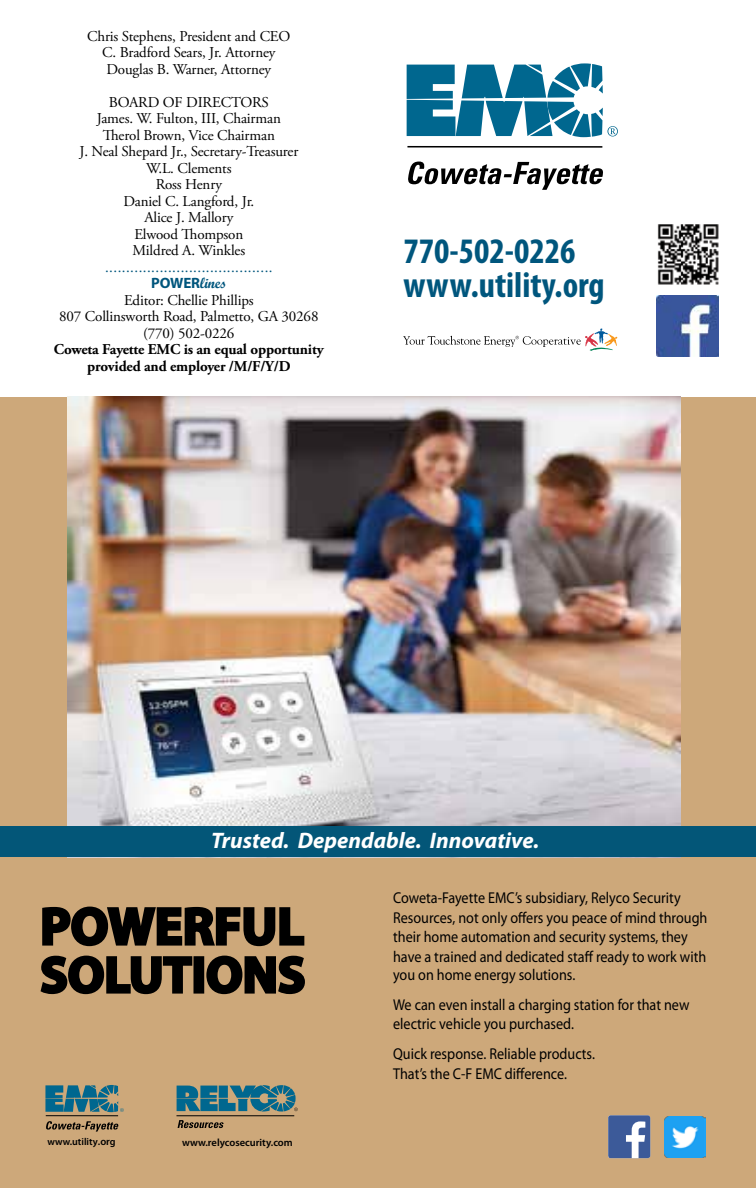
<style>
.page{position:relative;width:756px;height:1188px;background:#fff}
.page>*{position:absolute;margin:0;border:0;box-sizing:border-box;transform-origin:0 0}
.t1{font:700 52.5px "Myriad Pro";color:#000}
.t2{font:700 51px "Myriad Pro";color:#000}
.t3{font:700 condensed 36px/34.5px "Myriad Pro";color:#00567d}
.t4{font:italic 700 22.5px "Myriad Pro";color:#fff}
.t5{font:15.75px/19.5px "Myriad Pro";color:#000;scale:.9 1}
.t6{font:15px/16.5px "Adobe Garamond Pro";letter-spacing:-.01em;color:#000;text-align:center}
.t7{font:700 15px/16.5px "Adobe Garamond Pro";letter-spacing:-.01em;color:#000;text-align:center}
.t8{font:15px "Adobe Garamond Pro";color:#00567d}
.t9{font:700 15px "Myriad Pro";letter-spacing:-.01em;color:#00567d}
.t10{font:600 10.5px "Myriad Pro";color:#000}
.t11{font:600 10.05px "Myriad Pro";color:#000}
.s1{font-family:"Script MT Bold";font-weight:400}
.s2{font-size:10.5px}
</style>
<div class="page">
<svg style="left:408px;top:162px;width:195px;height:28px"></svg>
<hr style="left:407px;top:146px;width:195px;height:2px;background:#000">
<svg style="left:407px;top:63px;width:211px;height:74px"></svg>
<img style="left:657px;top:224px;width:62px;height:61px">
<img style="left:657px;top:295px;width:62px;height:61px">
<svg style="left:403px;top:328px;width:214px;height:23px"></svg>
<div style="left:0;top:397px;width:756px;height:791px;background:#cda87a"></div>
<img style="left:67px;top:397px;width:614px;height:429px">
<div style="left:0;top:826px;width:756px;height:31px;background:#035678"></div>
<svg style="left:42px;top:906px;width:263px;height:41px"></svg>
<svg style="left:40px;top:955px;width:153px;height:40px"></svg>
<div style="left:193px;top:956px;width:11px;height:38px;border:3px solid #000"></div>
<svg style="left:206px;top:955px;width:99px;height:40px"></svg>
<svg style="left:46px;top:1121px;width:73px;height:11px"></svg>
<hr style="left:46px;top:1115px;width:72px;height:1px;background:#000">
<svg style="left:45px;top:1085px;width:79px;height:27px"></svg>
<svg style="left:178px;top:1120px;width:46px;height:8px"></svg>
<hr style="left:176px;top:1115px;width:118px;height:1px;background:#000">
<svg style="left:177px;top:1085px;width:121px;height:27px"></svg>
<img style="left:665px;top:1116px;width:40px;height:41px">
<svg style="left:608px;top:1115px;width:42px;height:43px;background:#657cad"></svg>
<p class="t6" style="left:87px;top:28px;width:205px">Chris Stephens, President and CEO<br>C. Bradford Sears, Jr. Attorney<br>Douglas B. Warner, Attorney</p>
<p class="t6" style="left:79px;top:94px;width:220px">BOARD OF DIRECTORS<br>James. W. Fulton, III, Chairman<br>Therol Brown, Vice Chairman<br>J. Neal Shepard Jr., Secretary-Treasurer<br>W.L. Clements<br>Ross Henry<br>Daniel C. Langford, Jr.<br>Alice J. Mallory<br>Elwood Thompson<br>Mildred A. Winkles</p>
<p class="t8" style="left:105px;top:258px;width:169px">........................................</p>
<p class="t9" style="left:151px;top:273px;width:77px">POWER<span class="s1">lines</span></p>
<p class="t6" style="left:59px;top:292px;width:261px">Editor: Chellie Phillips<br>807 Collinsworth Road, Palmetto, GA 30268 (770) 502-0226</p>
<p class="t7" style="left:54px;top:341px;width:271px">Coweta Fayette EMC is an equal opportunity provided and employer /M/F/Y/D</p>
<h3 class="t3" style="left:403px;top:233px;width:203px">770-502-0226 www.utility.org</h3>
<h3 class="t4" style="left:211px;top:826px;width:330px">Trusted. Dependable. Innovative.</h3>
<h1 class="t1" style="left:40px;top:892px;width:265px">POWERFUL</h1>
<h2 class="t2" style="left:40px;top:942px;width:267px">SOLUTIONS</h2>
<p class="t11" style="left:47px;top:1135px;width:70px">www.utility<span class="s2">.or</span>g</p>
<p class="t10" style="left:182px;top:1136px;width:112px">www.relycosecurity.com</p>
<p class="t5" style="left:393px;top:888px;width:351px">Coweta-Fayette EMC’s subsidiary, Relyco Security Resources, not only offers you peace of mind through their home automation and security systems, they have a trained and dedicated staff ready to work with</p>
<p class="t5" style="left:393px;top:959px;width:331px;line-height:30px">you on home energy solutions.<br>We can even install a charging station for that new</p>
<p class="t5" style="left:393px;top:1008px;width:226px;line-height:30px">electric vehicle you purchased.<br>Quick response. Reliable products.</p>
<p class="t5" style="left:393px;top:1063px;width:195px">That’s the C-F EMC difference.</p>
</div>
